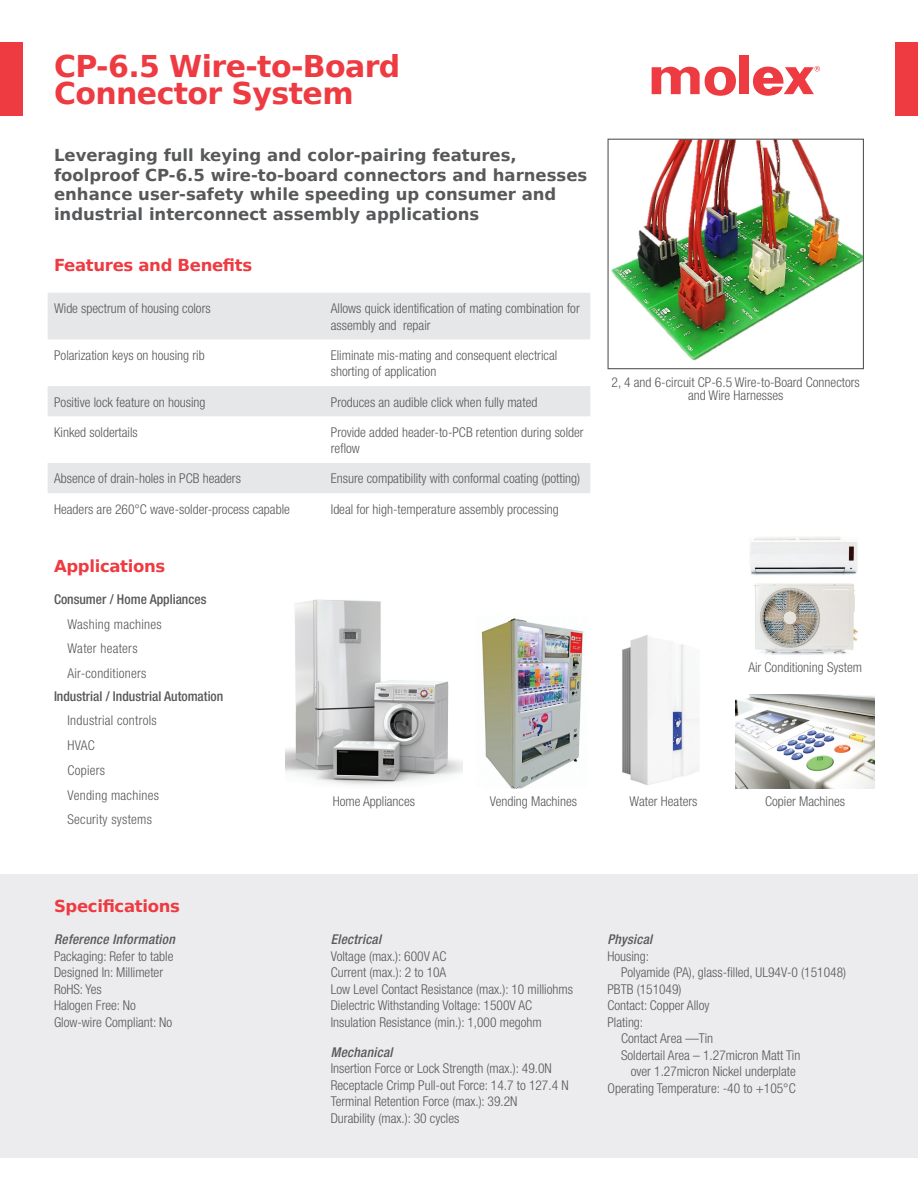
<style>
.page{position:relative;width:918px;height:1188px;background:#fff}
.page>*{position:absolute;margin:0;border:0;box-sizing:border-box;transform-origin:0 0}
.t1{font:700 30px/27px "Bitstream Vera Sans";letter-spacing:-.02em;color:#ee3a41}
.t2{font:700 16.5px/19.5px "Bitstream Vera Sans";color:#57585a}
.t3{font:700 16.5px "Bitstream Vera Sans";letter-spacing:-.02em;color:#ee3a41}
.t4{font:300 condensed 13.5px/16.5px "Helvetica Neue";color:#57585a}
.t5{font:300 condensed 13.5px/24.8px "Helvetica Neue";letter-spacing:.02em;color:#57585a}
.t6{font:500 condensed 13.5px "Helvetica Neue";color:#57585a}
.t7{font:italic 500 condensed 13.5px "Helvetica Neue";letter-spacing:.02em;color:#57585a}
</style>
<div class="page">
<div style="left:0;top:42px;width:23px;height:74px;background:#ee3a41"></div>
<div style="left:895px;top:42px;width:23px;height:74px;background:#ee3a41"></div>
<div style="left:739px;top:56px;width:10px;height:38px;background:#ee3a41"></div>
<svg style="left:652px;top:66px;width:84px;height:30px"></svg>
<svg style="left:753px;top:66px;width:67px;height:30px"></svg>
<svg style="left:48px;top:293px;width:542px;height:200px;fill:#e6e7e9"></svg>
<img style="left:611px;top:141px;width:251px;height:220px">
<div style="left:608px;top:139px;width:256px;height:230px;border:1px solid #57585a"></div>
<img style="left:481px;top:618px;width:102px;height:171px">
<img style="left:735px;top:695px;width:140px;height:94px">
<img style="left:286px;top:599px;width:176px;height:187px">
<img style="left:622px;top:635px;width:77px;height:150px">
<img style="left:750px;top:537px;width:108px;height:118px">
<div style="left:0;top:874px;width:918px;height:284px;background:#ececee"></div>
<h1 class="t1" style="left:54px;top:53px;width:348px">CP-6.5 Wire-to-Board<br>Connector System</h1>
<p class="t2" style="left:54px;top:146px;width:535px">Leveraging full keying and color-pairing features, foolproof CP-6.5 wire-to-board connectors and harnesses enhance user-safety while speeding up consumer and industrial interconnect assembly applications</p>
<p class="t3" style="left:54px;top:256px;width:200px">Features and Benefits</p>
<p class="t4" style="left:54px;top:300px;width:158px">Wide spectrum of housing colors</p>
<p class="t4" style="left:331px;top:300px;width:250px">Allows quick identification of mating combination for assembly and repair</p>
<p class="t4" style="left:54px;top:347px;width:152px">Polarization keys on housing rib</p>
<p class="t4" style="left:331px;top:347px;width:228px">Eliminate mis-mating and consequent electrical shorting of application</p>
<p class="t4" style="left:54px;top:393px;width:153px">Positive lock feature on housing</p>
<p class="t4" style="left:331px;top:393px;width:208px">Produces an audible click when fully mated</p>
<p class="t4" style="left:54px;top:424px;width:85px">Kinked soldertails</p>
<p class="t4" style="left:331px;top:424px;width:254px">Provide added header-to-PCB retention during solder reflow</p>
<p class="t4" style="left:54px;top:470px;width:188px">Absence of drain-holes in PCB headers</p>
<p class="t4" style="left:331px;top:470px;width:251px">Ensure compatibility with conformal coating (potting)</p>
<p class="t4" style="left:54px;top:500px;width:237px">Headers are 260°C wave-solder-process capable</p>
<p class="t4" style="left:331px;top:500px;width:230px">Ideal for high-temperature assembly processing</p>
<p class="t4" style="left:612px;top:375px;width:250px;line-height:13.5px;text-align:center">2, 4 and 6-circuit CP-6.5 Wire-to-Board Connectors and Wire Harnesses</p>
<p class="t3" style="left:54px;top:557px;width:113px">Applications</p>
<p class="t6" style="left:54px;top:591px;width:154px">Consumer / Home Appliances</p>
<p class="t5" style="left:68px;top:611px;width:96px">Washing machines<br>Water heaters<br>Air-conditioners</p>
<p class="t6" style="left:54px;top:688px;width:171px">Industrial / Industrial Automation</p>
<p class="t5" style="left:68px;top:708px;width:93px">Industrial controls<br>HVAC<br>Copiers<br>Vending machines<br>Security systems</p>
<p class="t3" style="left:54px;top:897px;width:127px">Specifications</p>
<p class="t7" style="left:54px;top:931px;width:122px">Reference Information</p>
<p class="t4" style="left:54px;top:948px;width:121px">Packaging: Refer to table<br>Designed In: Millimeter<br>RoHS: Yes<br>Halogen Free: No<br>Glow-wire Compliant: No</p>
<p class="t4" style="left:748px;top:659px;width:115px">Air Conditioning System</p>
<p class="t4" style="left:333px;top:793px;width:84px">Home Appliances</p>
<p class="t4" style="left:490px;top:793px;width:89px">Vending Machines</p>
<p class="t4" style="left:630px;top:793px;width:69px">Water Heaters</p>
<p class="t4" style="left:765px;top:793px;width:81px">Copier Machines</p>
<p class="t7" style="left:331px;top:931px;width:52px">Electrical</p>
<p class="t4" style="left:331px;top:948px;width:244px">Voltage (max.): 600V AC<br>Current (max.): 2 to 10A<br>Low Level Contact Resistance (max.): 10 milliohms Dielectric Withstanding Voltage: 1500V AC Insulation Resistance (min.): 1,000 megohm</p>
<p class="t7" style="left:331px;top:1044px;width:63px">Mechanical</p>
<p class="t4" style="left:331px;top:1060px;width:239px">Insertion Force or Lock Strength (max.): 49.0N Receptacle Crimp Pull-out Force: 14.7 to 127.4 N Terminal Retention Force (max.): 39.2N<br>Durability (max.): 30 cycles</p>
<p class="t7" style="left:608px;top:931px;width:46px">Physical</p>
<p class="t4" style="left:608px;top:948px;width:43px">Housing:</p>
<p class="t4" style="left:621px;top:964px;width:227px">Polyamide (PA), glass-filled, UL94V-0 (151048)</p>
<p class="t4" style="left:608px;top:981px;width:76px">PBTB (151049)</p>
<p class="t4" style="left:608px;top:997px;width:103px">Contact: Copper Alloy</p>
<p class="t4" style="left:608px;top:1014px;width:37px">Plating:</p>
<p class="t4" style="left:621px;top:1030px;width:94px">Contact Area —Tin</p>
<p class="t4" style="left:621px;top:1047px;width:181px">Soldertail Area – 1.27micron Matt Tin</p>
<p class="t4" style="left:631px;top:1063px;width:167px">over 1.27micron Nickel underplate</p>
<p class="t4" style="left:608px;top:1080px;width:190px">Operating Temperature: -40 to +105°C</p>
</div>
